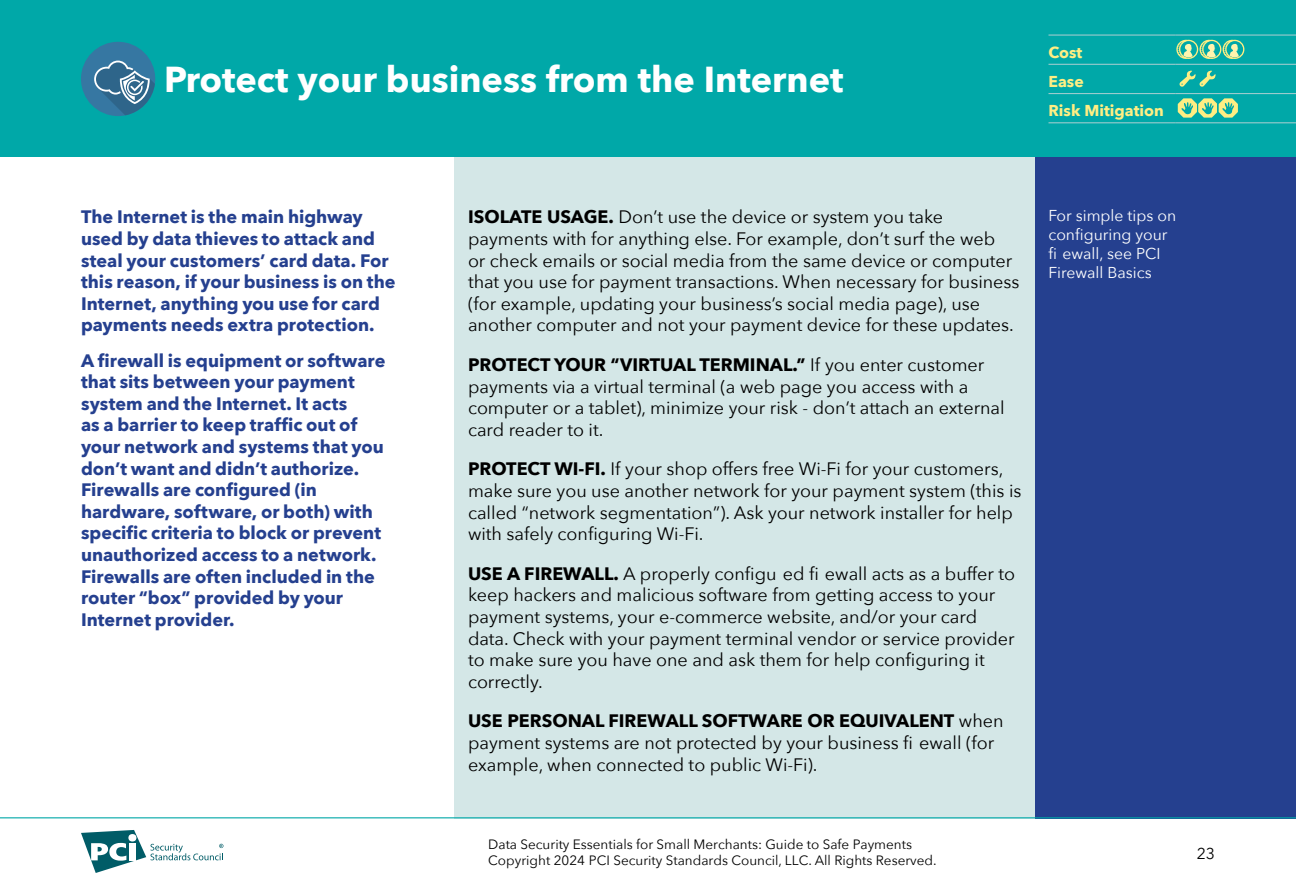
<style>
.page{position:relative;width:1296px;height:891px;background:#fff}
.page>*{position:absolute;margin:0;border:0;box-sizing:border-box;transform-origin:0 0}
.t1{font:700 36px "Avenir Next";color:#fff}
.t2{font:18px/21.6px "Avenir Next";color:#000}
.t3{font:700 18px/21.6px "Avenir Next";color:#25408f}
.t4{font:15.75px/18.9px "Avenir Next";color:#fff}
.t5{font:700 15.75px/29.2px "Avenir Next";color:#ffee83}
.t6{font:15.75px "Avenir Next";color:#000}
.t7{font:13.5px/16.2px "Avenir Next";color:#000}
.s1{font-weight:700}
</style>
<div class="page">
<div style="left:1035px;top:157px;width:261px;height:661px;background:#25408f"></div>
<div style="left:454px;top:157px;width:581px;height:661px;background:#d4e7e7"></div>
<div style="left:0;top:0;width:1296px;height:157px;background:#00a8a8"></div>
<hr style="left:1048px;top:64px;width:128px;height:1px;background:#9bcbcd">
<hr style="left:1176px;top:64px;width:120px;height:1px;background:#9bcbcd">
<hr style="left:1048px;top:93px;width:128px;height:1px;background:#9bcbcd">
<hr style="left:1176px;top:93px;width:120px;height:1px;background:#9bcbcd">
<hr style="left:1048px;top:34px;width:128px;height:2px;background:#9bcbcd">
<hr style="left:1176px;top:34px;width:120px;height:2px;background:#9bcbcd">
<hr style="left:1048px;top:122px;width:128px;height:1px;background:#9bcbcd">
<hr style="left:1176px;top:122px;width:120px;height:1px;background:#9bcbcd">
<svg style="left:1176px;top:40px;width:68px;height:19px"></svg>
<svg style="left:1179px;top:70px;width:37px;height:17px"></svg>
<svg style="left:1178px;top:98px;width:59px;height:20px"></svg>
<div style="left:81px;top:42px;width:74px;height:74px;background:#3677a2;border-radius:50%"></div>
<svg style="left:93px;top:61px;width:62px;height:54px"></svg>
<svg style="left:81px;top:830px;width:142px;height:43px"></svg>
<hr style="left:0;top:817px;width:1296px;height:1px;background:#00a8a8">
<h1 class="t1" style="left:164px;top:48px;width:681px">Protect your business from the Internet</h1>
<p class="t5" style="left:1048px;top:37px;width:117px">Cost<br>Ease<br>Risk Mitigation</p>
<p class="t3" style="left:81px;top:206px;width:316px">The Internet is the main highway used by data thieves to attack and steal your customers’ card data. For this reason, if your business is on the Internet, anything you use for card payments needs extra protection.</p>
<p class="t3" style="left:81px;top:349px;width:306px">A firewall is equipment or software that sits between your payment system and the Internet. It acts<br>as a barrier to keep traffic out of your network and systems that you don’t want and didn’t authorize.<br>Firewalls are configured (in hardware, software, or both) with specific criteria to block or prevent unauthorized access to a network.<br>Firewalls are often included in the router “box” provided by your<br>Internet provider.</p>
<p class="t2" style="left:468px;top:206px;width:553px"><span class="s1">ISOLATE USAGE.</span> Don’t use the device or system you take payments with for anything else. For example, don’t surf the web<br>or check emails or social media from the same device or computer that you use for payment transactions. When necessary for business (for example, updating your business’s social media page), use another computer and not your payment device for these updates.</p>
<p class="t2" style="left:468px;top:353px;width:538px"><span class="s1">PROTECT YOUR “VIRTUAL TERMINAL.”</span> If you enter customer payments via a virtual terminal (a web page you access with a computer or a tablet), minimize your risk - don’t attach an external card reader to it.</p>
<p class="t2" style="left:468px;top:458px;width:555px"><span class="s1">PROTECT WI-FI.</span> If your shop offers free Wi-Fi for your customers, make sure you use another network for your payment system (this is called “network segmentation”). Ask your network installer for help with safely configuring Wi-Fi.</p>
<p class="t2" style="left:468px;top:562px;width:549px"><span class="s1">USE A FIREWALL.</span> A properly configu ed fi ewall acts as a buffer to keep hackers and malicious software from getting access to your payment systems, your e-commerce website, and/or your card data. Check with your payment terminal vendor or service provider to make sure you have one and ask them for help configuring it correctly.</p>
<p class="t2" style="left:468px;top:710px;width:537px"><span class="s1">USE PERSONAL FIREWALL SOFTWARE OR EQUIVALENT</span> when payment systems are not protected by your business fi ewall (for example, when connected to public Wi-Fi).</p>
<p class="t7" style="left:488px;top:835px;width:450px">Data Security Essentials for Small Merchants: Guide to Safe Payments<br>Copyright 2024 PCI Security Standards Council, LLC. All Rights Reserved.</p>
<p class="t4" style="left:1048px;top:206px;width:129px">For simple tips on configuring your fi ewall, see PCI<br>Firewall Basics</p>
<p class="t6" style="left:1197px;top:841px;width:20px">23</p>
</div>
